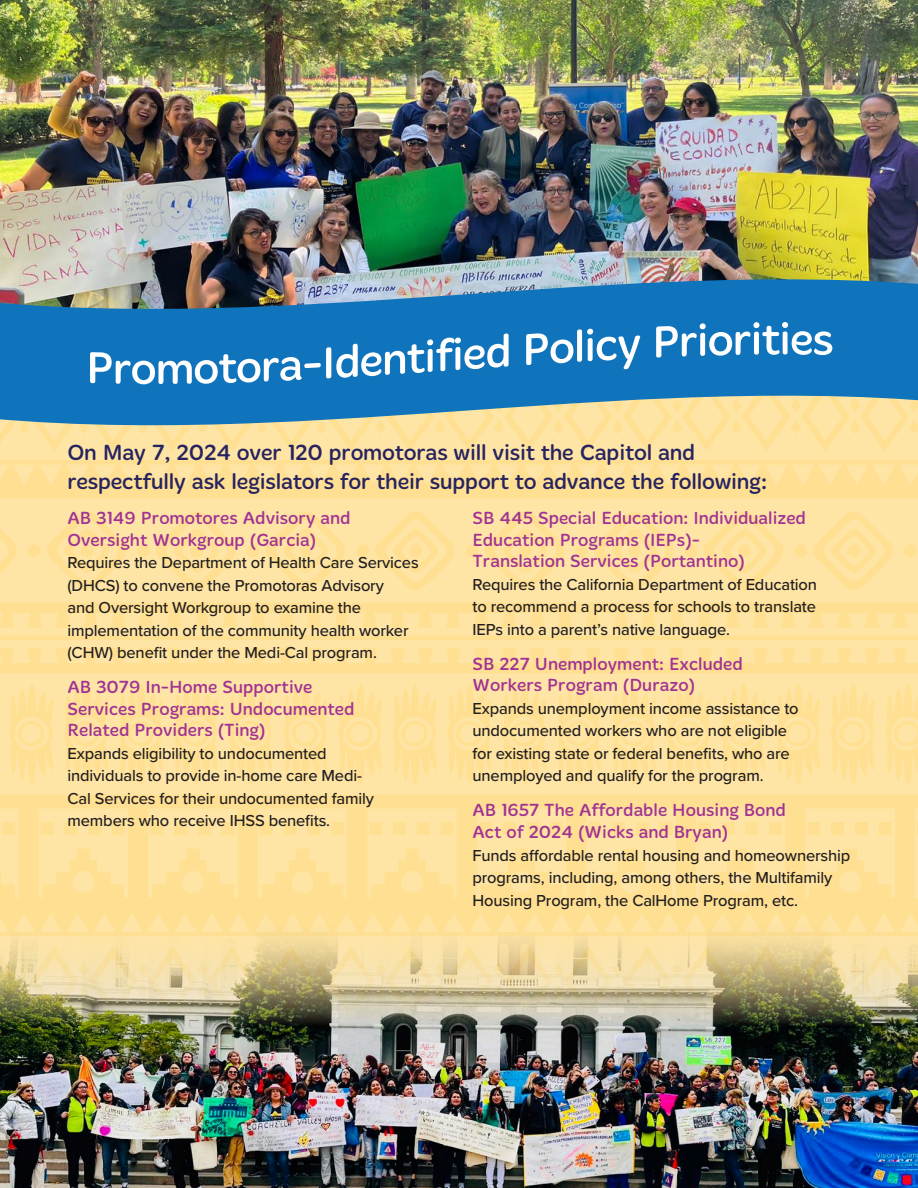
<style>
.page{position:relative;width:918px;height:1188px;background:#ffe092}
.page>*{position:absolute;margin:0;border:0;box-sizing:border-box;transform-origin:0 0}
.t1{font:22.5px/28.5px "Merge";letter-spacing:-.01em;color:#27235f}
.t2{font:18px/21.6px "Merge";color:#a23393}
.t3{font:500 16.5px/22.5px "Proxima Nova";letter-spacing:-.01em;color:#231f20}
</style>
<div class="page">
<svg style="left:0;top:499px;width:918px;height:103px;background:#ffe4a3"></svg>
<svg style="left:0;top:674px;width:918px;height:121px;fill:#ffe5a5"></svg>
<svg style="left:0;top:613px;width:918px;height:50px"></svg>
<svg style="left:12px;top:717px;width:40px;height:34px"></svg>
<svg style="left:67px;top:717px;width:39px;height:34px"></svg>
<svg style="left:122px;top:717px;width:39px;height:34px"></svg>
<svg style="left:177px;top:717px;width:39px;height:34px"></svg>
<svg style="left:231px;top:717px;width:40px;height:34px"></svg>
<svg style="left:286px;top:717px;width:39px;height:34px"></svg>
<svg style="left:341px;top:717px;width:39px;height:34px"></svg>
<svg style="left:396px;top:717px;width:39px;height:34px"></svg>
<svg style="left:450px;top:717px;width:40px;height:34px"></svg>
<svg style="left:505px;top:717px;width:40px;height:34px"></svg>
<svg style="left:560px;top:717px;width:39px;height:34px"></svg>
<svg style="left:615px;top:717px;width:39px;height:34px"></svg>
<svg style="left:669px;top:717px;width:40px;height:34px"></svg>
<svg style="left:724px;top:717px;width:40px;height:34px"></svg>
<svg style="left:779px;top:717px;width:39px;height:34px"></svg>
<svg style="left:834px;top:717px;width:39px;height:34px"></svg>
<svg style="left:888px;top:717px;width:30px;height:34px"></svg>
<svg style="left:0;top:520px;width:10px;height:61px"></svg>
<svg style="left:56px;top:520px;width:63px;height:61px"></svg>
<svg style="left:166px;top:520px;width:63px;height:61px"></svg>
<svg style="left:275px;top:520px;width:63px;height:61px"></svg>
<svg style="left:385px;top:520px;width:63px;height:61px"></svg>
<svg style="left:494px;top:520px;width:63px;height:61px"></svg>
<svg style="left:604px;top:520px;width:63px;height:61px"></svg>
<svg style="left:713px;top:520px;width:63px;height:61px"></svg>
<svg style="left:823px;top:520px;width:63px;height:61px"></svg>
<svg style="left:577px;top:465px;width:341px;height:19px"></svg>
<svg style="left:0;top:465px;width:572px;height:19px"></svg>
<svg style="left:22px;top:914px;width:300px;height:4px"></svg>
<svg style="left:344px;top:914px;width:381px;height:4px"></svg>
<svg style="left:747px;top:914px;width:166px;height:4px"></svg>
<svg style="left:0;top:809px;width:19px;height:89px"></svg>
<svg style="left:39px;top:809px;width:89px;height:89px"></svg>
<div style="left:73px;top:871px;width:21px;height:22px;background:#ffe5a5;border-radius:10px"></div>
<svg style="left:148px;top:809px;width:90px;height:89px"></svg>
<div style="left:182px;top:871px;width:22px;height:22px;background:#ffe5a5;border-radius:10px"></div>
<svg style="left:258px;top:809px;width:89px;height:89px"></svg>
<div style="left:292px;top:871px;width:21px;height:22px;background:#ffe5a5;border-radius:10px"></div>
<svg style="left:367px;top:809px;width:90px;height:89px"></svg>
<div style="left:401px;top:871px;width:22px;height:22px;background:#ffe5a5;border-radius:10px"></div>
<svg style="left:477px;top:809px;width:89px;height:89px"></svg>
<div style="left:511px;top:871px;width:21px;height:22px;background:#ffe5a5;border-radius:10px"></div>
<svg style="left:586px;top:809px;width:90px;height:89px"></svg>
<div style="left:620px;top:871px;width:22px;height:22px;background:#ffe5a5;border-radius:10px"></div>
<svg style="left:696px;top:809px;width:89px;height:89px"></svg>
<div style="left:730px;top:871px;width:21px;height:22px;background:#ffe5a5;border-radius:10px"></div>
<svg style="left:805px;top:809px;width:90px;height:89px"></svg>
<div style="left:839px;top:871px;width:22px;height:22px;background:#ffe5a5;border-radius:10px"></div>
<svg style="left:915px;top:809px;width:3px;height:89px"></svg>
<img style="left:0;top:0;width:918px;height:243px">
<img style="left:0;top:243px;width:918px;height:217px">
<svg style="left:0;top:333px;width:548px;height:51px;background:#3c8dc8"></svg>
<svg style="left:550px;top:322px;width:368px;height:47px;background:#3a8cc7"></svg>
<img style="left:0;top:918px;width:918px;height:270px">
<p class="t1" style="left:68px;top:439px;width:701px">On May 7, 2024 over 120 promotoras will visit the Capitol and respectfully ask legislators for their support to advance the following:</p>
<p class="t2" style="left:68px;top:508px;width:285px">AB 3149 Promotores Advisory and<br>Oversight Workgroup (Garcia)</p>
<p class="t3" style="left:68px;top:551px;width:353px">Requires the Department of Health Care Services (DHCS) to convene the Promotoras Advisory<br>and Oversight Workgroup to examine the implementation of the community health worker (CHW) benefit under the Medi-Cal program.</p>
<p class="t2" style="left:68px;top:677px;width:289px">AB 3079 In-Home Supportive<br>Services Programs: Undocumented<br>Related Providers (Ting)</p>
<p class="t3" style="left:68px;top:742px;width:308px">Expands eligibility to undocumented individuals to provide in-home care Medi-Cal Services for their undocumented family members who receive IHSS benefits.</p>
<p class="t2" style="left:472px;top:508px;width:335px">SB 445 Special Education: Individualized<br>Education Programs (IEPs)-<br>Translation Services (Portantino)</p>
<p class="t3" style="left:472px;top:572px;width:346px;text-align:justify">Requires the California Department of Education to recommend a process for schools to translate IEPs into a parent’s native language.</p>
<p class="t2" style="left:472px;top:654px;width:272px">SB 227 Unemployment: Excluded<br>Workers Program (Durazo)</p>
<p class="t3" style="left:472px;top:697px;width:328px">Expands unemployment income assistance to undocumented workers who are not eligible for existing state or federal benefits, who are unemployed and qualify for the program.</p>
<p class="t2" style="left:472px;top:800px;width:315px">AB 1657 The Affordable Housing Bond<br>Act of 2024 (Wicks and Bryan)</p>
<p class="t3" style="left:472px;top:843px;width:379px">Funds affordable rental housing and homeownership programs, including, among others, the Multifamily<br>Housing Program, the CalHome Program, etc.</p>
</div>
